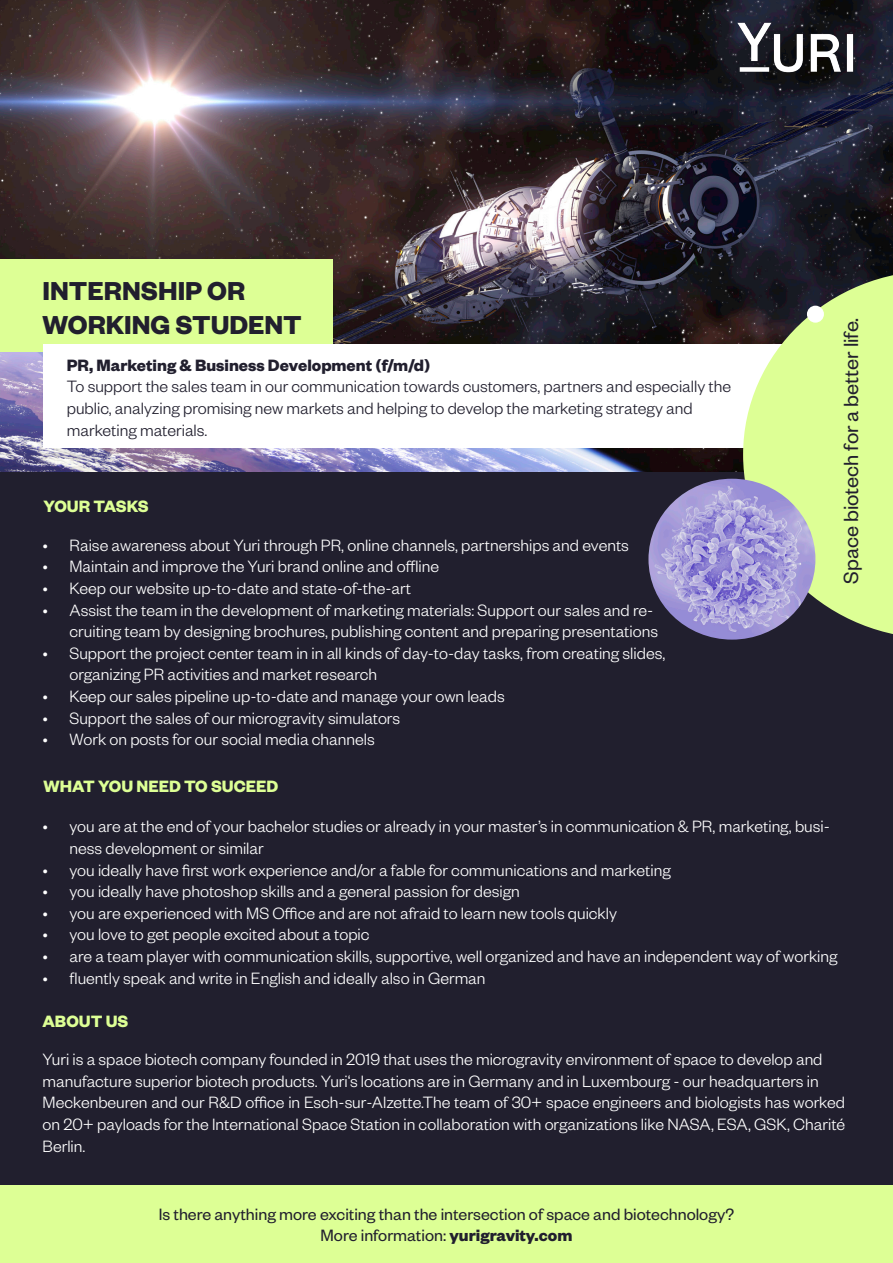
<style>
.page{position:relative;width:893px;height:1263px;background:#fff}
.page>*{position:absolute;margin:0;border:0;box-sizing:border-box;transform-origin:0 0}
.t1{font:700 28.5px "Founders Grotesk";color:#211f2e}
.t2{font:22.5px "Founders Grotesk";color:#211f2e}
.t3{font:300 18px/21.6px "Founders Grotesk";color:#fff}
.t4{font:300 18px "Founders Grotesk";color:#211f2e}
.t5{font:18px "Founders Grotesk";color:#211f2e}
.t6{font:700 18px "Founders Grotesk";color:#211f2e}
.t7{font:700 18px "Founders Grotesk";color:#ddff95}
.s1{font-weight:700}
</style>
<div class="page">
<img style="left:0;top:0;width:893px;height:472px">
<div style="left:0;top:472px;width:893px;height:791px;background:#211f2e"></div>
<div style="left:0;top:259px;width:333px;height:93px;background:#ddff95"></div>
<div style="left:44px;top:344px;width:746px;height:104px;background:#fff"></div>
<div style="left:0;top:1185px;width:893px;height:78px;background:#ddff95"></div>
<svg style="left:743px;top:271px;width:150px;height:363px;background:#bdd885"></svg>
<img style="left:648px;top:479px;width:167px;height:161px">
<div style="left:807px;top:306px;width:17px;height:17px;background:#fff;border-radius:50%"></div>
<img style="left:668px;top:0;width:225px;height:119px">
<p class="t1" style="left:43px;top:272px;width:204px">INTERNSHIP OR</p>
<p class="t1" style="left:43px;top:306px;width:261px">WORKING STUDENT</p>
<p class="t6" style="left:67px;top:353px;width:365px">PR, Marketing &amp; Business Development (f/m/d)</p>
<p class="t4" style="left:67px;top:376px;width:666px">To support the sales team in our communication towards customers, partners and especially the</p>
<p class="t4" style="left:67px;top:397px;width:627px">public, analyzing promising new markets and helping to develop the marketing strategy and</p>
<p class="t4" style="left:67px;top:419px;width:142px">marketing materials.</p>
<p class="t2" style="left:837px;top:584px;width:268px;rotate:-90deg">Space biotech for a better life.</p>
<p class="t7" style="left:44px;top:495px;width:107px">YOUR TASKS</p>
<p class="t3" style="left:43px;top:533px;width:588px">• Raise awareness about Yuri through PR, online channels, partnerships and events</p>
<p class="t3" style="left:43px;top:555px;width:398px">• Maintain and improve the Yuri brand online and offline</p>
<p class="t3" style="left:43px;top:576px;width:370px">• Keep our website up-to-date and state-of-the-art</p>
<p class="t3" style="left:43px;top:598px;width:617px;text-align:right">• Assist the team in the development of marketing materials: Support our sales and re&shy;cruiting team by designing brochures, publishing content and preparing presentations</p>
<p class="t3" style="left:70px;top:641px;width:597px;text-indent:-27px">• Support the project center team in in all kinds of day-to-day tasks, from creating slides, organizing PR activities and market research</p>
<p class="t3" style="left:43px;top:684px;width:464px">• Keep our sales pipeline up-to-date and manage your own leads</p>
<p class="t3" style="left:43px;top:706px;width:359px">• Support the sales of our microgravity simulators</p>
<p class="t3" style="left:43px;top:728px;width:334px">• Work on posts for our social media channels</p>
<p class="t7" style="left:44px;top:775px;width:236px">WHAT YOU NEED TO SUCEED</p>
<p class="t3" style="left:70px;top:815px;width:762px;text-indent:-27px">• you are at the end of your bachelor studies or already in your master’s in communication &amp; PR, marketing, busi&shy;ness development or similar</p>
<p class="t3" style="left:43px;top:858px;width:630px">• you ideally have first work experience and/or a fable for communications and marketing</p>
<p class="t3" style="left:43px;top:880px;width:479px">• you ideally have photoshop skills and a general passion for design</p>
<p class="t3" style="left:43px;top:901px;width:576px">• you are experienced with MS Office and are not afraid to learn new tools quickly</p>
<p class="t3" style="left:43px;top:923px;width:329px">• you love to get people excited about a topic</p>
<p class="t3" style="left:43px;top:945px;width:797px">• are a team player with communication skills, supportive, well organized and have an independent way of working</p>
<p class="t3" style="left:43px;top:966px;width:445px">• fluently speak and write in English and ideally also in German</p>
<p class="t7" style="left:43px;top:1010px;width:88px">ABOUT US</p>
<p class="t3" style="left:43px;top:1048px;width:781px">Yuri is a space biotech company founded in 2019 that uses the microgravity environment of space to develop and</p>
<p class="t3" style="left:43px;top:1069px;width:778px">manufacture superior biotech products. Yuri‘s locations are in Germany and in Luxembourg - our headquarters in</p>
<p class="t3" style="left:43px;top:1091px;width:804px;text-align:justify">Meckenbeuren and our R&amp;D office in Esch-sur-Alzette.The team of 30+ space engineers and biologists has worked on 20+ payloads for the International Space Station in collaboration with organizations like NASA, ESA, GSK, Charité Berlin.</p>
<p class="t5" style="left:159px;top:1203px;width:577px">Is there anything more exciting than the intersection of space and biotechnology?</p>
<p class="t5" style="left:321px;top:1224px;width:253px">More information: <span class="s1">yurigravity.com</span></p>
</div>
